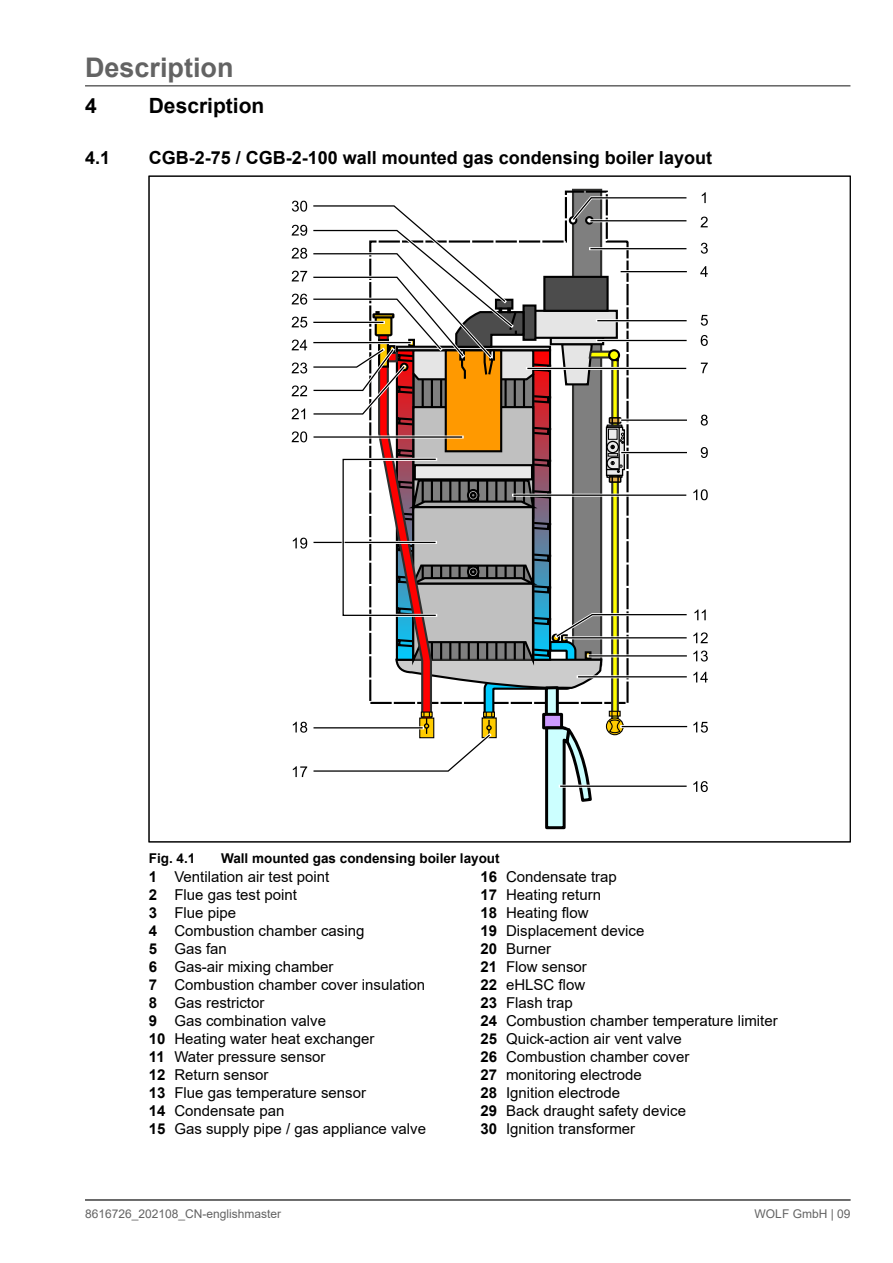
<style>
.page{position:relative;width:893px;height:1263px;background:#fff}
.page>*{position:absolute;margin:0;border:0;box-sizing:border-box;transform-origin:0 0}
.t1{font:700 27px "Arial";color:#636363}
.t2{font:700 21px "Arial";color:#000}
.t3{font:700 18px "Arial";color:#000}
.t4{font:15px/18px "Arial";color:#000}
.t5{font:700 13.5px "Arial";color:#000}
.t6{font:12px "Arial";color:#636363}
.s1{font-weight:700}
</style>
<div class="page">
<hr style="left:85px;top:85px;width:765px;height:2px;background:#636363">
<hr style="left:85px;top:1199px;width:765px;height:2px;background:#636363">
<svg style="left:292px;top:188px;width:416px;height:642px"></svg>
<h1 class="t1" style="left:85px;top:48px;width:150px">Description</h1>
<h2 class="t2" style="left:85px;top:91px;width:13px">4</h2>
<h2 class="t2" style="left:149px;top:91px;width:117px">Description</h2>
<p class="t3" style="left:85px;top:145px;width:27px">4.1</p>
<p class="t3" style="left:149px;top:145px;width:565px">CGB-2-75 / CGB-2-100 wall mounted gas condensing boiler layout</p>
<p class="t5" style="left:149px;top:848px;width:48px">Fig. 4.1</p>
<p class="t5" style="left:221px;top:848px;width:280px">Wall mounted gas condensing boiler layout</p>
<p class="t4" style="left:149px;top:867px;width:279px"><span class="s1">1</span> Ventilation air test point<br><span class="s1">2</span> Flue gas test point<br><span class="s1">3</span> Flue pipe<br><span class="s1">4</span> Combustion chamber casing<br><span class="s1">5</span> Gas fan<br><span class="s1">6</span> Gas-air mixing chamber<br><span class="s1">7</span> Combustion chamber cover insulation<br><span class="s1">8</span> Gas restrictor<br><span class="s1">9</span> Gas combination valve<br><span class="s1">10</span> Heating water heat exchanger<br><span class="s1">11</span> Water pressure sensor<br><span class="s1">12</span> Return sensor<br><span class="s1">13</span> Flue gas temperature sensor<br><span class="s1">14</span> Condensate pan<br><span class="s1">15</span> Gas supply pipe / gas appliance valve</p>
<p class="t4" style="left:480px;top:867px;width:299px"><span class="s1">16</span> Condensate trap<br><span class="s1">17</span> Heating return<br><span class="s1">18</span> Heating flow<br><span class="s1">19</span> Displacement device<br><span class="s1">20</span> Burner<br><span class="s1">21</span> Flow sensor<br><span class="s1">22</span> eHLSC flow<br><span class="s1">23</span> Flash trap<br><span class="s1">24</span> Combustion chamber temperature limiter<br><span class="s1">25</span> Quick-action air vent valve<br><span class="s1">26</span> Combustion chamber cover<br><span class="s1">27</span> monitoring electrode<br><span class="s1">28</span> Ignition electrode<br><span class="s1">29</span> Back draught safety device<br><span class="s1">30</span> Ignition transformer</p>
<p class="t6" style="left:85px;top:1205px;width:198px">8616726_202108_CN-englishmaster</p>
<p class="t6" style="left:755px;top:1205px;width:97px">WOLF GmbH | 09</p>
</div>
